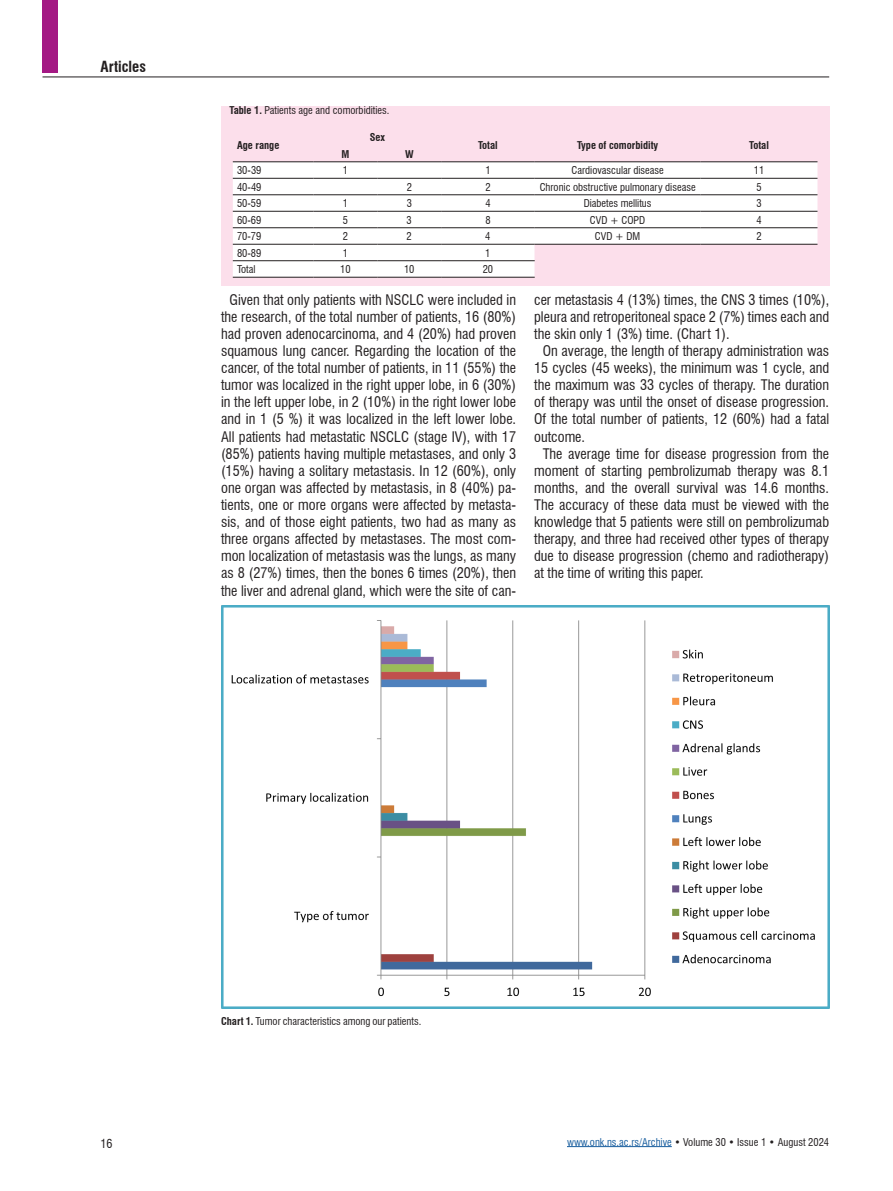
<style>
.page{position:relative;width:893px;height:1191px;background:#fff}
.page>*{position:absolute;margin:0;border:0;box-sizing:border-box;transform-origin:0 0}
.t1{font:700 condensed 15px "Swiss 721 BT";color:#231f20}
.t2{font:condensed 14.25px/17.1px "Swiss 721 BT";color:#231f20;text-align:center}
.t3{font:condensed 12px "Swiss 721 BT";color:#231f20}
.t4{font:condensed 10.5px "Swiss 721 BT";color:#231f20}
.t5{font:700 condensed 10.5px "Swiss 721 BT";color:#231f20}
.s1{font-weight:700}
.s2{color:#175d9e}
</style>
<div class="page">
<div style="left:43px;top:0;width:15px;height:72px;background:#a41984"></div>
<hr style="left:43px;top:77px;width:786px;height:1px;background:#231f20">
<hr style="left:567px;top:1146px;width:105px;height:1px;background:#175d9e">
<div style="left:221px;top:106px;width:608px;height:179px;background:#fcdfeb"></div>
<svg style="left:233px;top:162px;width:584px;height:115px;fill:#fff"></svg>
<svg style="left:535px;top:245px;width:282px;height:32px"></svg>
<hr style="left:233px;top:161px;width:81px;height:1px;background:#231f20">
<hr style="left:314px;top:161px;width:63px;height:1px;background:#231f20">
<hr style="left:377px;top:161px;width:64px;height:1px;background:#231f20">
<hr style="left:441px;top:161px;width:94px;height:1px;background:#231f20">
<hr style="left:535px;top:161px;width:166px;height:1px;background:#231f20">
<hr style="left:701px;top:161px;width:116px;height:1px;background:#231f20">
<hr style="left:233px;top:178px;width:81px;height:1px;background:#231f20">
<hr style="left:314px;top:178px;width:63px;height:1px;background:#231f20">
<hr style="left:377px;top:178px;width:64px;height:1px;background:#231f20">
<hr style="left:441px;top:178px;width:94px;height:1px;background:#231f20">
<hr style="left:535px;top:178px;width:166px;height:1px;background:#231f20">
<hr style="left:701px;top:178px;width:116px;height:1px;background:#231f20">
<hr style="left:233px;top:194px;width:81px;height:1px;background:#231f20">
<hr style="left:314px;top:194px;width:63px;height:1px;background:#231f20">
<hr style="left:377px;top:194px;width:64px;height:1px;background:#231f20">
<hr style="left:441px;top:194px;width:94px;height:1px;background:#231f20">
<hr style="left:535px;top:194px;width:166px;height:1px;background:#231f20">
<hr style="left:701px;top:194px;width:116px;height:1px;background:#231f20">
<hr style="left:233px;top:211px;width:81px;height:1px;background:#231f20">
<hr style="left:314px;top:211px;width:63px;height:1px;background:#231f20">
<hr style="left:377px;top:211px;width:64px;height:1px;background:#231f20">
<hr style="left:441px;top:211px;width:94px;height:1px;background:#231f20">
<hr style="left:535px;top:211px;width:166px;height:1px;background:#231f20">
<hr style="left:701px;top:211px;width:116px;height:1px;background:#231f20">
<hr style="left:233px;top:227px;width:81px;height:1px;background:#231f20">
<hr style="left:314px;top:227px;width:63px;height:1px;background:#231f20">
<hr style="left:377px;top:227px;width:64px;height:1px;background:#231f20">
<hr style="left:441px;top:227px;width:94px;height:1px;background:#231f20">
<hr style="left:535px;top:227px;width:166px;height:1px;background:#231f20">
<hr style="left:701px;top:227px;width:116px;height:1px;background:#231f20">
<hr style="left:233px;top:244px;width:81px;height:1px;background:#231f20">
<hr style="left:314px;top:244px;width:63px;height:1px;background:#231f20">
<hr style="left:377px;top:244px;width:64px;height:1px;background:#231f20">
<hr style="left:441px;top:244px;width:94px;height:1px;background:#231f20">
<hr style="left:233px;top:260px;width:81px;height:1px;background:#231f20">
<hr style="left:314px;top:260px;width:63px;height:1px;background:#231f20">
<hr style="left:377px;top:260px;width:64px;height:1px;background:#231f20">
<hr style="left:441px;top:260px;width:94px;height:1px;background:#231f20">
<hr style="left:233px;top:277px;width:81px;height:1px;background:#231f20">
<hr style="left:314px;top:277px;width:63px;height:1px;background:#231f20">
<hr style="left:377px;top:277px;width:64px;height:1px;background:#231f20">
<hr style="left:441px;top:277px;width:94px;height:1px;background:#231f20">
<hr style="left:535px;top:244px;width:166px;height:1px;background:#231f20">
<hr style="left:701px;top:244px;width:116px;height:1px;background:#231f20">
<img style="left:221px;top:605px;width:608px;height:403px">
<p class="t1" style="left:101px;top:58px;width:47px">Articles</p>
<p class="t4" style="left:230px;top:104px;width:161px"><span class="s1">Table 1.</span> Patients age and comorbidities.</p>
<p class="t5" style="left:237px;top:139px;width:44px">Age range</p>
<p class="t5" style="left:370px;top:131px;width:17px">Sex</p>
<p class="t5" style="left:342px;top:147px;width:9px">M</p>
<p class="t5" style="left:405px;top:147px;width:10px">W</p>
<p class="t5" style="left:478px;top:139px;width:21px">Total</p>
<p class="t5" style="left:577px;top:139px;width:83px">Type of comorbidity</p>
<p class="t5" style="left:749px;top:139px;width:21px">Total</p>
<p class="t4" style="left:237px;top:164px;width:26px">30-39</p>
<p class="t4" style="left:343px;top:164px;width:7px">1</p>
<p class="t4" style="left:485px;top:164px;width:7px">1</p>
<p class="t4" style="left:572px;top:164px;width:94px">Cardiovascular disease</p>
<p class="t4" style="left:754px;top:164px;width:12px">11</p>
<p class="t4" style="left:237px;top:180px;width:26px">40-49</p>
<p class="t4" style="left:407px;top:180px;width:7px">2</p>
<p class="t4" style="left:485px;top:180px;width:7px">2</p>
<p class="t4" style="left:540px;top:180px;width:157px">Chronic obstructive pulmonary disease</p>
<p class="t4" style="left:756px;top:180px;width:7px">5</p>
<p class="t4" style="left:237px;top:197px;width:26px">50-59</p>
<p class="t4" style="left:343px;top:197px;width:7px">1</p>
<p class="t4" style="left:407px;top:197px;width:7px">3</p>
<p class="t4" style="left:485px;top:197px;width:7px">4</p>
<p class="t4" style="left:584px;top:197px;width:69px">Diabetes mellitus</p>
<p class="t4" style="left:756px;top:197px;width:7px">3</p>
<p class="t4" style="left:237px;top:213px;width:26px">60-69</p>
<p class="t4" style="left:343px;top:213px;width:7px">5</p>
<p class="t4" style="left:407px;top:213px;width:7px">3</p>
<p class="t4" style="left:485px;top:213px;width:7px">8</p>
<p class="t4" style="left:590px;top:213px;width:57px">CVD + COPD</p>
<p class="t4" style="left:756px;top:213px;width:7px">4</p>
<p class="t4" style="left:237px;top:230px;width:26px">70-79</p>
<p class="t4" style="left:343px;top:230px;width:7px">2</p>
<p class="t4" style="left:407px;top:230px;width:7px">2</p>
<p class="t4" style="left:485px;top:230px;width:7px">4</p>
<p class="t4" style="left:595px;top:230px;width:47px">CVD + DM</p>
<p class="t4" style="left:756px;top:230px;width:7px">2</p>
<p class="t4" style="left:237px;top:246px;width:26px">80-89</p>
<p class="t4" style="left:343px;top:246px;width:7px">1</p>
<p class="t4" style="left:485px;top:246px;width:7px">1</p>
<p class="t4" style="left:237px;top:263px;width:20px">Total</p>
<p class="t4" style="left:340px;top:263px;width:12px">10</p>
<p class="t4" style="left:404px;top:263px;width:12px">10</p>
<p class="t4" style="left:483px;top:263px;width:12px">20</p>
<p class="t2" style="left:221px;top:291px;width:297px">Given that only patients with NSCLC were included in the research, of the total number of patients, 16 (80%) had proven adenocarcinoma, and 4 (20%) had proven squamous lung cancer. Regarding the location of the cancer, of the total number of patients, in 11 (55%) the tumor was localized in the right upper lobe, in 6 (30%) in the left upper lobe, in 2 (10%) in the right lower lobe and in 1 (5 %) it was localized in the left lower lobe.<br>All patients had metastatic NSCLC (stage IV), with 17 (85%) patients having multiple metastases, and only 3 (15%) having a solitary metastasis. In 12 (60%), only one organ was affected by metastasis, in 8 (40%) pa&shy;tients, one or more organs were affected by metasta&shy;sis, and of those eight patients, two had as many as three organs affected by metastases. The most com&shy;mon localization of metastasis was the lungs, as many as 8 (27%) times, then the bones 6 times (20%), then the liver and adrenal gland, which were the site of can-</p>
<p class="t2" style="left:534px;top:291px;width:297px">cer metastasis 4 (13%) times, the CNS 3 times (10%),</p>
<p class="t2" style="left:534px;top:308px;width:297px">pleura and retroperitoneal space 2 (7%) times each and</p>
<p class="t2" style="left:534px;top:325px;width:197px">the skin only 1 (3%) time. (Chart 1).</p>
<p class="t2" style="left:543px;top:342px;width:288px">On average, the length of therapy administration was</p>
<p class="t2" style="left:534px;top:359px;width:297px">15 cycles (45 weeks), the minimum was 1 cycle, and</p>
<p class="t2" style="left:534px;top:376px;width:296px">the maximum was 33 cycles of therapy. The duration</p>
<p class="t2" style="left:534px;top:394px;width:297px">of therapy was until the onset of disease progression.</p>
<p class="t2" style="left:534px;top:411px;width:297px">Of the total number of patients, 12 (60%) had a fatal</p>
<p class="t2" style="left:534px;top:428px;width:52px">outcome.</p>
<p class="t2" style="left:543px;top:445px;width:288px">The average time for disease progression from the</p>
<p class="t2" style="left:534px;top:462px;width:297px">moment of starting pembrolizumab therapy was 8.1</p>
<p class="t2" style="left:534px;top:479px;width:297px">months, and the overall survival was 14.6 months.</p>
<p class="t2" style="left:534px;top:496px;width:297px">The accuracy of these data must be viewed with the</p>
<p class="t2" style="left:534px;top:513px;width:296px">knowledge that 5 patients were still on pembrolizumab</p>
<p class="t2" style="left:534px;top:530px;width:297px">therapy, and three had received other types of therapy</p>
<p class="t2" style="left:534px;top:547px;width:297px">due to disease progression (chemo and radiotherapy)</p>
<p class="t2" style="left:534px;top:565px;width:171px">at the time of writing this paper.</p>
<p class="t4" style="left:221px;top:1015px;width:202px"><span class="s1">Chart 1.</span> Tumor characteristics among our patients.</p>
<p class="t3" style="left:101px;top:1136px;width:13px">16</p>
<p class="t4" style="left:567px;top:1135px;width:264px"><span class="s2">www.onk.ns.ac.rs/Archive</span> • Volume 30 • Issue 1 • August 2024</p>
</div>
